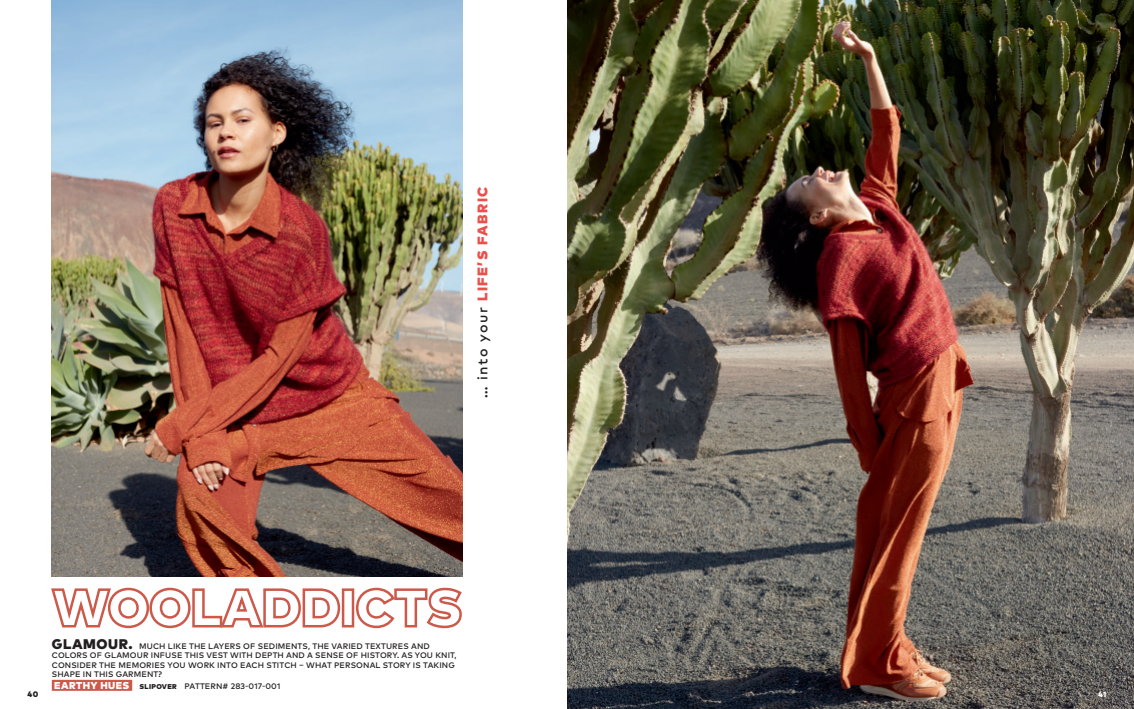
<style>
.page{position:relative;width:1134px;height:709px;background:#fff}
.page>*{position:absolute;margin:0;border:0;box-sizing:border-box;transform-origin:0 0}
.t1{font:900 14px "Mark OT";letter-spacing:.1em;color:#ea514c}
.t2{font:500 8px/9.5px "Mark Pro";letter-spacing:.015em;color:#231f20}
.t3{font:900 8px "Mark OT";color:#231f20}
.t4{font:900 8px "Mark OT";color:#fff}
.s1{font-family:"Mark Pro";font-weight:500;color:#231f20}
.s2{font-family:"Mark OT";font-weight:900;font-size:14px}
.s3{font-family:"Mark OT";font-weight:900;font-size:10px;color:#fff}
.s4{font-family:"Mark OT";font-weight:900;font-size:7px}
</style>
<div class="page">
<img style="left:567px;top:0;width:567px;height:709px">
<img style="left:51px;top:0;width:411px;height:576px">
<svg style="left:51px;top:588px;width:61px;height:40px"></svg>
<div style="left:108px;top:587px;width:41px;height:41px;border:3px solid #cc5a4b;border-radius:50%"></div>
<div style="left:118px;top:597px;width:21px;height:21px;border:3px solid #cc5a4b;border-radius:50%"></div>
<div style="left:149px;top:587px;width:42px;height:41px;border:3px solid #cc5a4b;border-radius:50%"></div>
<div style="left:160px;top:597px;width:20px;height:21px;border:3px solid #cc5a4b;border-radius:50%"></div>
<svg style="left:192px;top:588px;width:149px;height:40px"></svg>
<div style="left:342px;top:588px;width:12px;height:39px;border:3px solid #cc5a4b"></div>
<svg style="left:356px;top:587px;width:106px;height:42px"></svg>
<div style="left:52px;top:680px;width:80px;height:11px;background:#cc5a4b"></div>
<h1 class="t1" style="left:476px;top:398px;width:213px;rotate:-90deg"><span class="s1">… into your</span> LIFE’S FABRIC</h1>
<p class="t2" style="left:52px;top:641px;width:406px"><span class="s2">GLAMOUR.</span> MUCH LIKE THE LAYERS OF SEDIMENTS, THE VARIED TEXTURES AND COLORS OF GLAMOUR INFUSE THIS VEST WITH DEPTH AND A SENSE OF HISTORY. AS YOU KNIT, CONSIDER THE MEMORIES YOU WORK INTO EACH STITCH – WHAT PERSONAL STORY IS TAKING SHAPE IN THIS GARMENT?</p>
<p class="t2" style="left:54px;top:682px;width:228px"><span class="s3">EARTHY HUES</span> <span class="s4">SLIPOVER</span> PATTERN# 283-017-001</p>
<p class="t3" style="left:28px;top:690px;width:12px">40</p>
<p class="t4" style="left:1098px;top:690px;width:10px">41</p>
</div>
